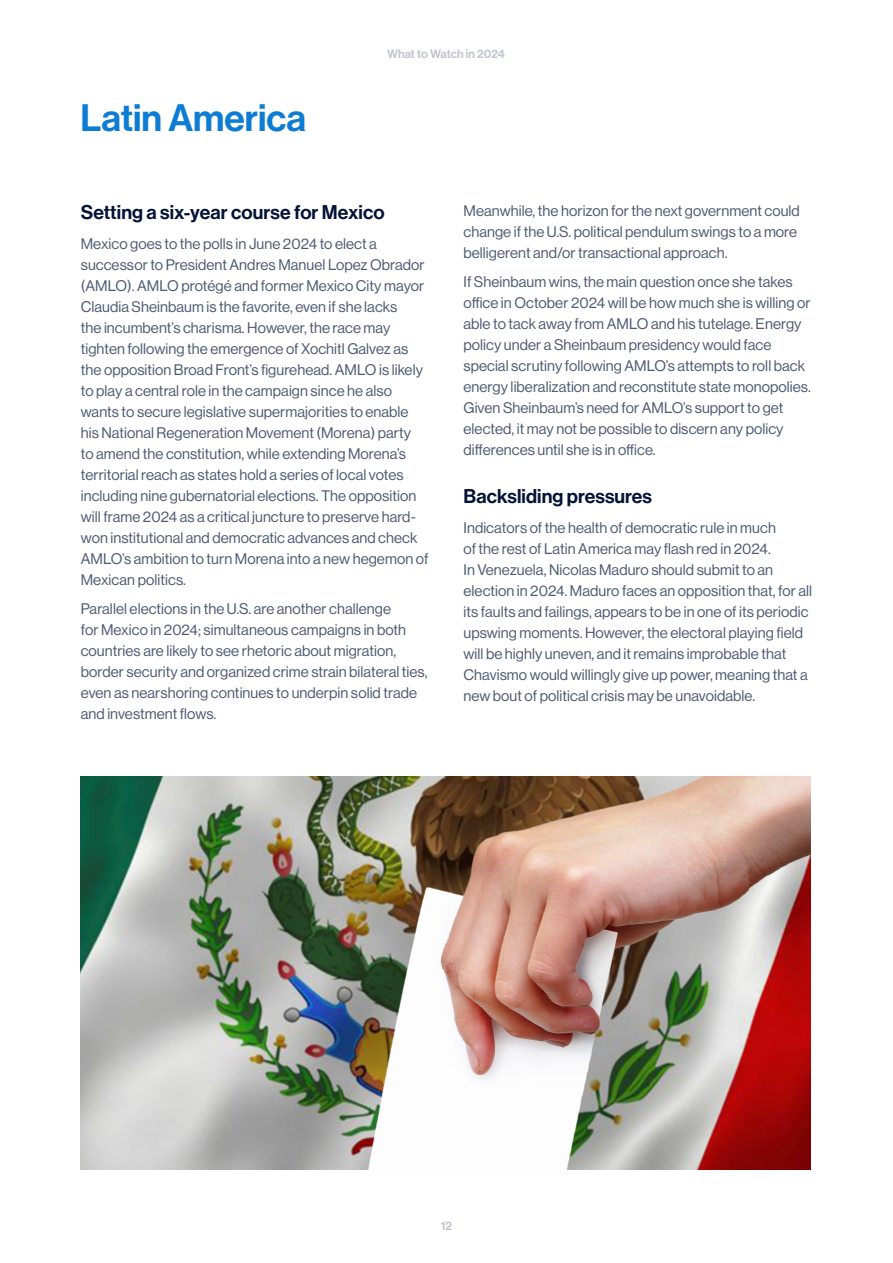
<style>
.page{position:relative;width:893px;height:1263px;background:#fff}
.page>*{position:absolute;margin:0;border:0;box-sizing:border-box;transform-origin:0 0}
.PAGE_TITLE_NEUE_HAAS{font:37.5px "N Haas Grotesk DS Pro 65 Md";color:#0d7dd4}
.HEADING_H1{font:19.5px "N Haas Grotesk DS Pro 65 Md";letter-spacing:.005em;color:#051336}
.BODY_TEXT_10pt{font:15px/21px "N Haas Grotesk DS Pro 55 Rg";letter-spacing:.005em;color:#505a72}
.t1{font:12px "N Haas Grotesk DS Pro 65 Md";color:#c0c4cd}
</style>
<div class="page">
<img style="left:80px;top:776px;width:731px;height:393px">
<p class="PAGE_TITLE_NEUE_HAAS" style="left:80px;top:96px;width:227px">Latin America</p>
<p class="t1" style="left:387px;top:47px;width:119px">What to Watch in 2024</p>
<p class="HEADING_H1" style="left:81px;top:201px;width:305px">Setting a six-year course for Mexico</p>
<p class="BODY_TEXT_10pt" style="left:81px;top:233px;width:349px">Mexico goes to the polls in June 2024 to elect a successor to President Andres Manuel Lopez Obrador (AMLO). AMLO protégé and former Mexico City mayor Claudia Sheinbaum is the favorite, even if she lacks<br>the incumbent’s charisma. However, the race may tighten following the emergence of Xochitl Galvez as the opposition Broad Front’s figurehead. AMLO is likely to play a central role in the campaign since he also wants to secure legislative supermajorities to enable his National Regeneration Movement (Morena) party<br>to amend the constitution, while extending Morena’s territorial reach as states hold a series of local votes including nine gubernatorial elections. The opposition will frame 2024 as a critical juncture to preserve hard&shy;won institutional and democratic advances and check AMLO’s ambition to turn Morena into a new hegemon of Mexican politics.</p>
<p class="BODY_TEXT_10pt" style="left:81px;top:598px;width:348px">Parallel elections in the U.S. are another challenge<br>for Mexico in 2024; simultaneous campaigns in both countries are likely to see rhetoric about migration, border security and organized crime strain bilateral ties, even as nearshoring continues to underpin solid trade and investment flows.</p>
<p class="BODY_TEXT_10pt" style="left:463px;top:200px;width:338px">Meanwhile, the horizon for the next government could change if the U.S. political pendulum swings to a more belligerent and/or transactional approach.</p>
<p class="BODY_TEXT_10pt" style="left:463px;top:272px;width:349px">If Sheinbaum wins, the main question once she takes office in October 2024 will be how much she is willing or able to tack away from AMLO and his tutelage. Energy policy under a Sheinbaum presidency would face special scrutiny following AMLO’s attempts to roll back energy liberalization and reconstitute state monopolies.<br>Given Sheinbaum’s need for AMLO’s support to get elected, it may not be possible to discern any policy differences until she is in office.</p>
<p class="HEADING_H1" style="left:463px;top:485px;width:190px">Backsliding pressures</p>
<p class="BODY_TEXT_10pt" style="left:463px;top:517px;width:350px">Indicators of the health of democratic rule in much<br>of the rest of Latin America may flash red in 2024.<br>In Venezuela, Nicolas Maduro should submit to an election in 2024. Maduro faces an opposition that, for all its faults and failings, appears to be in one of its periodic upswing moments. However, the electoral playing field will be highly uneven, and it remains improbable that Chavismo would willingly give up power, meaning that a new bout of political crisis may be unavoidable.</p>
<p class="t1" style="left:441px;top:1219px;width:13px">12</p>
</div>
